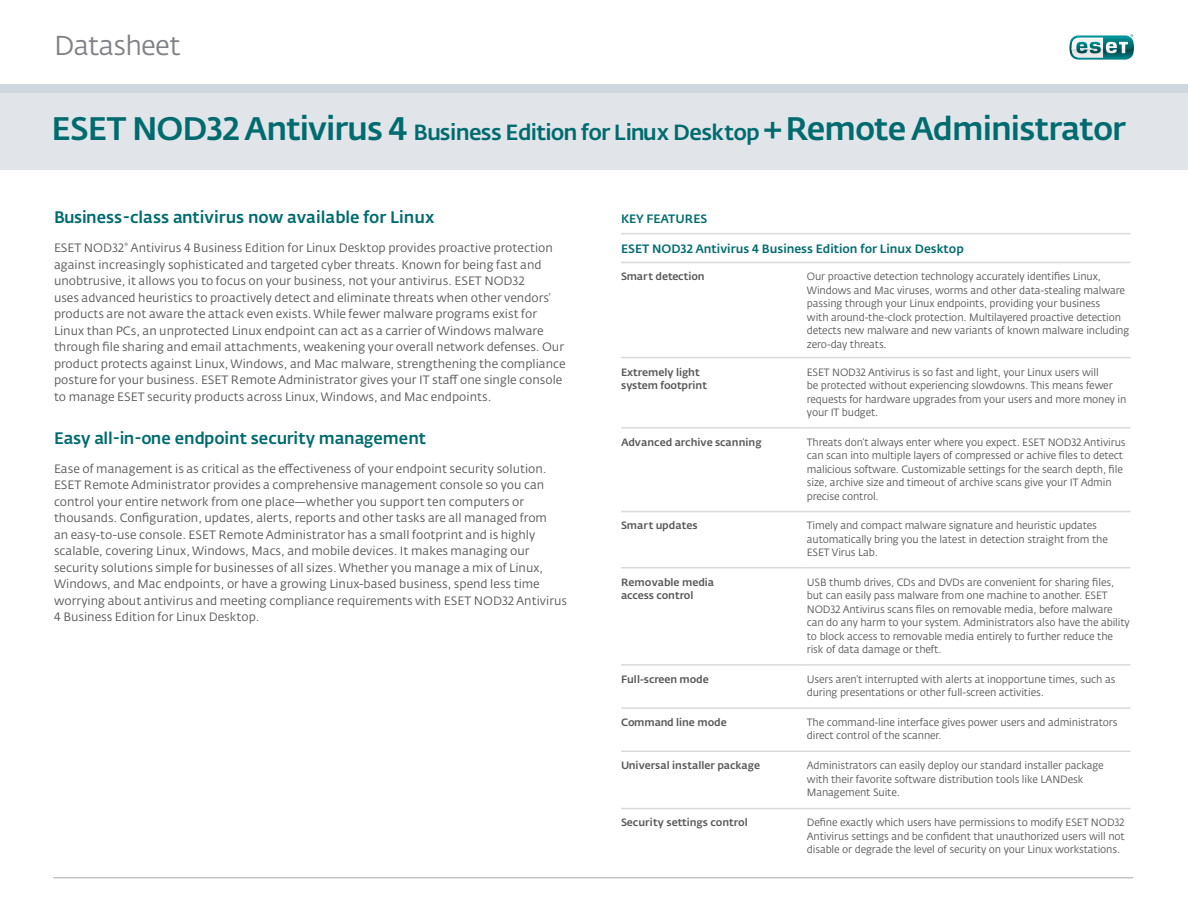
<style>
.page{position:relative;width:1188px;height:918px;background:#fff}
.page>*{position:absolute;margin:0;border:0;box-sizing:border-box;transform-origin:0 0}
.t1{font:500 32.25px "Fedra Sans Alt Pro";letter-spacing:-.03em;color:#006b6f}
.Datasheet{font:27px "Fedra Sans Alt Pro";letter-spacing:-.02em;color:#808285}
.Subhead{font:500 16.5px "Fedra Sans Alt Pro";color:#006b6f}
.Text{font:12px/16.5px "Fedra Sans Alt Pro";color:#57585a}
.Column_title_-_green{font:500 12px "Fedra Sans Alt Pro";color:#006b6f}
.TABLE_right_column_t{font:10.5px/13.5px "Fedra Sans Alt Pro";letter-spacing:-.015em;color:#57585a}
.TABLE_left_column_ti{font:500 10.5px "Fedra Sans Alt Pro";color:#57585a}
.TABLE_left_column_ti-2{font:500 10.5px "Fedra Sans Alt Pro";letter-spacing:-.02em;color:#57585a}
.s1{font-size:21.75px}
</style>
<div class="page">
<hr style="left:53px;top:878px;width:1080px;height:1px;background:#a8a9ad">
<svg style="left:1069px;top:34px;width:65px;height:26px"></svg>
<div style="left:0;top:84px;width:1188px;height:85px;background:#e1e5e9"></div>
<div style="left:0;top:84px;width:1188px;height:9px;background:#ced7dd"></div>
<hr style="left:621px;top:233px;width:186px;height:1px;background:#d9dadc">
<hr style="left:807px;top:233px;width:324px;height:1px;background:#d9dadc">
<hr style="left:621px;top:262px;width:186px;height:1px;background:#d9dadc">
<hr style="left:807px;top:262px;width:324px;height:1px;background:#d9dadc">
<hr style="left:621px;top:357px;width:186px;height:1px;background:#d9dadc">
<hr style="left:807px;top:357px;width:324px;height:1px;background:#d9dadc">
<hr style="left:621px;top:427px;width:186px;height:2px;background:#d9dadc">
<hr style="left:807px;top:427px;width:324px;height:2px;background:#d9dadc">
<hr style="left:621px;top:511px;width:186px;height:1px;background:#d9dadc">
<hr style="left:807px;top:511px;width:324px;height:1px;background:#d9dadc">
<hr style="left:621px;top:567px;width:186px;height:1px;background:#d9dadc">
<hr style="left:807px;top:567px;width:324px;height:1px;background:#d9dadc">
<hr style="left:621px;top:664px;width:186px;height:2px;background:#d9dadc">
<hr style="left:807px;top:664px;width:324px;height:2px;background:#d9dadc">
<hr style="left:621px;top:707px;width:186px;height:2px;background:#d9dadc">
<hr style="left:807px;top:707px;width:324px;height:2px;background:#d9dadc">
<hr style="left:621px;top:751px;width:186px;height:1px;background:#d9dadc">
<hr style="left:807px;top:751px;width:324px;height:1px;background:#d9dadc">
<hr style="left:621px;top:808px;width:186px;height:1px;background:#d9dadc">
<hr style="left:807px;top:808px;width:324px;height:1px;background:#d9dadc">
<p class="Datasheet" style="left:54px;top:29px;width:128px">Datasheet</p>
<p class="t1" style="left:52px;top:109px;width:1076px">ESET NOD32 Antivirus 4 <span class="s1">Business Edition for Linux Desktop</span> +Remote Administrator</p>
<p class="Subhead" style="left:54px;top:207px;width:382px">Business-class antivirus now available for Linux</p>
<p class="Text" style="left:54px;top:240px;width:513px">ESET NOD32<sup>®</sup> Antivirus 4 Business Edition for Linux Desktop provides proactive protection against increasingly sophisticated and targeted cyber threats. Known for being fast and unobtrusive, it allows you to focus on your business, not your antivirus. ESET NOD32<br>uses advanced heuristics to proactively detect and eliminate threats when other vendors’ products are not aware the attack even exists. While fewer malware programs exist for Linux than PCs, an unprotected Linux endpoint can act as a carrier of Windows malware through file sharing and email attachments, weakening your overall network defenses. Our product protects against Linux, Windows, and Mac malware, strengthening the compliance posture for your business. ESET Remote Administrator gives your IT staff one single console to manage ESET security products across Linux, Windows, and Mac endpoints.</p>
<p class="Subhead" style="left:54px;top:427px;width:374px">Easy all-in-one endpoint security management</p>
<p class="Text" style="left:54px;top:460px;width:514px">Ease of management is as critical as the effectiveness of your endpoint security solution.<br>ESET Remote Administrator provides a comprehensive management console so you can control your entire network from one place—whether you support ten computers or thousands. Configuration, updates, alerts, reports and other tasks are all managed from<br>an easy-to-use console. ESET Remote Administrator has a small footprint and is highly scalable, covering Linux, Windows, Macs, and mobile devices. It makes managing our security solutions simple for businesses of all sizes. Whether you manage a mix of Linux, Windows, and Mac endpoints, or have a growing Linux-based business, spend less time worrying about antivirus and meeting compliance requirements with ESET NOD32 Antivirus 4 Business Edition for Linux Desktop.</p>
<p class="Column_title_-_green" style="left:621px;top:211px;width:88px">KEY FEATURES</p>
<p class="Column_title_-_green" style="left:621px;top:241px;width:344px">ESET NOD32 Antivirus 4 Business Edition for Linux Desktop</p>
<p class="TABLE_left_column_ti" style="left:621px;top:270px;width:85px">Smart detection</p>
<p class="TABLE_right_column_t" style="left:807px;top:270px;width:324px">Our proactive detection technology accurately identifies Linux, Windows and Mac viruses, worms and other data-stealing malware passing through your Linux endpoints, providing your business<br>with around-the-clock protection. Multilayered proactive detection detects new malware and new variants of known malware including zero-day threats.</p>
<p class="TABLE_left_column_ti" style="left:621px;top:365px;width:80px">Extremely light</p>
<p class="TABLE_left_column_ti" style="left:621px;top:379px;width:88px">system footprint</p>
<p class="TABLE_right_column_t" style="left:807px;top:365px;width:321px">ESET NOD32 Antivirus is so fast and light, your Linux users will<br>be protected without experiencing slowdowns. This means fewer requests for hardware upgrades from your users and more money in your IT budget.</p>
<p class="TABLE_left_column_ti" style="left:621px;top:435px;width:142px">Advanced archive scanning</p>
<p class="TABLE_right_column_t" style="left:807px;top:435px;width:320px">Threats don’t always enter where you expect. ESET NOD32 Antivirus can scan into multiple layers of compressed or achive files to detect malicious software. Customizable settings for the search depth, file size, archive size and timeout of archive scans give your IT Admin precise control.</p>
<p class="TABLE_left_column_ti" style="left:621px;top:519px;width:78px">Smart updates</p>
<p class="TABLE_right_column_t" style="left:807px;top:519px;width:303px">Timely and compact malware signature and heuristic updates automatically bring you the latest in detection straight from the<br>ESET Virus Lab.</p>
<p class="TABLE_left_column_ti" style="left:621px;top:575px;width:95px">Removable media</p>
<p class="TABLE_left_column_ti-2" style="left:621px;top:589px;width:74px">access control</p>
<p class="TABLE_right_column_t" style="left:807px;top:575px;width:324px">USB thumb drives, CDs and DVDs are convenient for sharing files, but can easily pass malware from one machine to another. ESET NOD32 Antivirus scans files on removable media, before malware can do any harm to your system. Administrators also have the ability to block access to removable media entirely to further reduce the risk of data damage or theft.</p>
<p class="TABLE_left_column_ti" style="left:621px;top:673px;width:89px">Full-screen mode</p>
<p class="TABLE_right_column_t" style="left:807px;top:672px;width:310px">Users aren’t interrupted with alerts at inopportune times, such as during presentations or other full-screen activities.</p>
<p class="TABLE_left_column_ti" style="left:621px;top:716px;width:107px">Command line mode</p>
<p class="TABLE_right_column_t" style="left:807px;top:716px;width:312px">The command-line interface gives power users and administrators direct control of the scanner.</p>
<p class="TABLE_left_column_ti" style="left:621px;top:759px;width:141px">Universal installer package</p>
<p class="TABLE_right_column_t" style="left:807px;top:759px;width:298px">Administrators can easily deploy our standard installer package with their favorite software distribution tools like LANDesk<br>Management Suite.</p>
<p class="TABLE_left_column_ti" style="left:621px;top:816px;width:128px">Security settings control</p>
<p class="TABLE_right_column_t" style="left:807px;top:816px;width:319px;text-align:justify">Define exactly which users have permissions to modify ESET NOD32<br>Antivirus settings and be confident that unauthorized users will not disable or degrade the level of security on your Linux workstations.</p>
</div>
